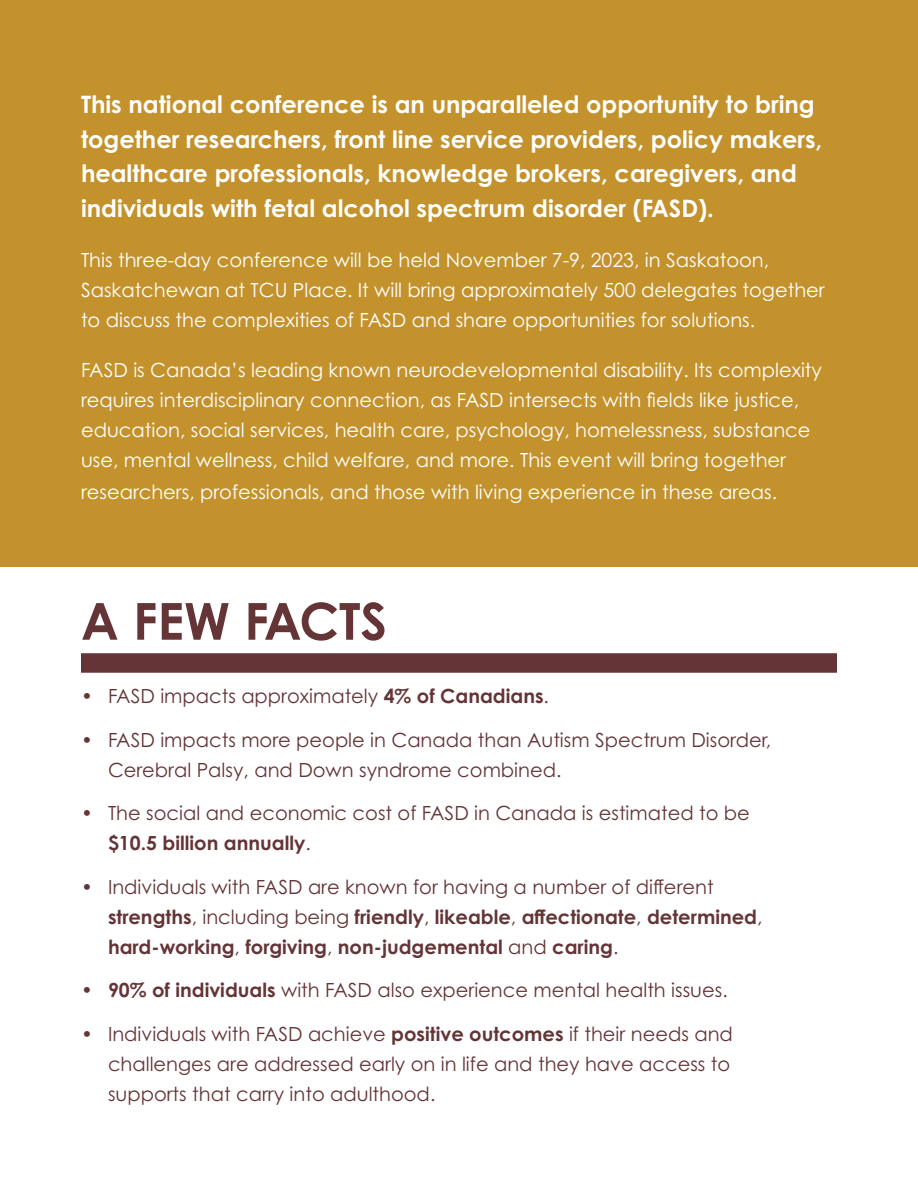
<style>
.page{position:relative;width:918px;height:1188px;background:#fff}
.page>*{position:absolute;margin:0;border:0;box-sizing:border-box;transform-origin:0 0}
.t1{font:700 51px "Century Gothic Pro";color:#643436}
.CCSA_Body_Text{font:700 24px/34.5px "Century Gothic Pro";color:#fff}
.CCSA_Body_Text-2{font:19.5px/30.5px "Century Gothic Pro";color:#fff}
.t2{font:19.5px/30px "Century Gothic Pro";color:#643436}
.t3{font:700 19.5px "Century Gothic Pro";color:#643436}
.s1{font-weight:700}
.s2{font-weight:400}
</style>
<div class="page">
<div style="left:0;top:0;width:918px;height:567px;background:#c4922c"></div>
<hr style="left:917px;top:569px;width:1px;height:619px;background:#002a3a">
<div style="left:81px;top:653px;width:756px;height:20px;background:#643436"></div>
<p class="CCSA_Body_Text" style="left:81px;top:87px;width:743px">This national conference is an unparalleled opportunity to bring together researchers, front line service providers, policy makers, healthcare professionals, knowledge brokers, caregivers, and individuals with fetal alcohol spectrum disorder (FASD).</p>
<p class="CCSA_Body_Text-2" style="left:81px;top:245px;width:745px;line-height:30px">This three-day conference will be held November 7-9, 2023, in Saskatoon,<br>Saskatchewan at TCU Place. It will bring approximately 500 delegates together to discuss the complexities of FASD and share opportunities for solutions.</p>
<p class="CCSA_Body_Text-2" style="left:81px;top:355px;width:743px">FASD is Canada’s leading known neurodevelopmental disability. Its complexity requires interdisciplinary connection, as FASD intersects with fields like justice, education, social services, health care, psychology, homelessness, substance use, mental wellness, child welfare, and more. This event will bring together researchers, professionals, and those with living experience in these areas.</p>
<p class="t1" style="left:81px;top:589px;width:307px">A FEW FACTS</p>
<p class="t2" style="left:81px;top:681px;width:470px">• FASD impacts approximately <span class="s1">4% of Canadians</span>.</p>
<p class="t2" style="left:108px;top:725px;width:665px;text-indent:-27px">• FASD impacts more people in Canada than Autism Spectrum Disorder,<br>Cerebral Palsy, and Down syndrome combined.</p>
<p class="t2" style="left:108px;top:798px;width:643px;text-indent:-27px">• The social and economic cost of FASD in Canada is estimated to be <span class="s1">$10.5 billion annually</span>.</p>
<p class="t2" style="left:108px;top:872px;width:656px;text-indent:-27px">• Individuals with FASD are known for having a number of different <span class="s1">strengths</span>, including being <span class="s1">friendly</span>, <span class="s1">likeable</span>, <span class="s1">affectionate</span>, <span class="s1">determined</span>,</p>
<p class="t3" style="left:108px;top:935px;width:512px">hard-working<span class="s2">,</span> forgiving<span class="s2">,</span> non-judgemental <span class="s2">and</span> caring<span class="s2">.</span></p>
<p class="t2" style="left:81px;top:975px;width:648px"><span class="s1">• 90% of individuals</span> with FASD also experience mental health issues.</p>
<p class="t2" style="left:108px;top:1019px;width:626px;text-indent:-27px">• Individuals with FASD achieve <span class="s1">positive outcomes</span> if their needs and challenges are addressed early on in life and they have access to supports that carry into adulthood.</p>
</div>
